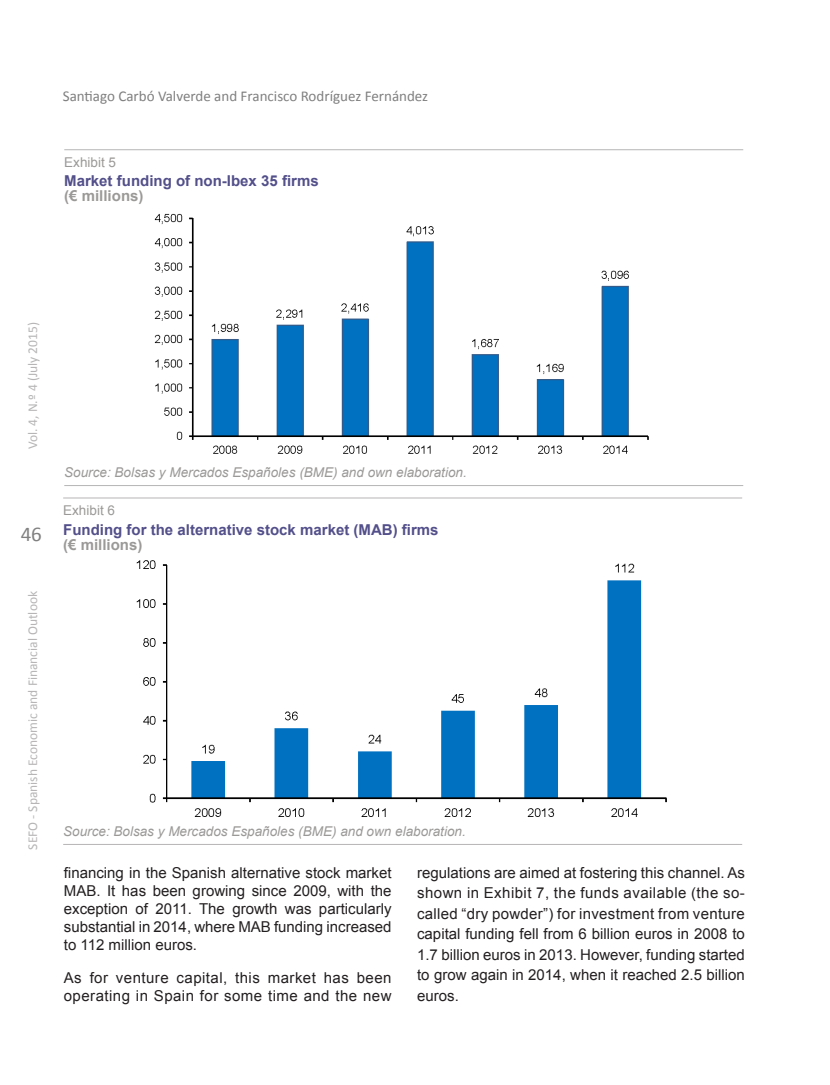
<style>
.page{position:relative;width:830px;height:1085px;background:#fff}
.page>*{position:absolute;margin:0;border:0;box-sizing:border-box;transform-origin:0 0}
.t1{font:21px "Calibri";color:#7f807f}
._07-Texto_general{font:15px/20.5px "Arial";color:#231f20;text-align:justify}
._10-Exhibit-Table__T{font:700 15px "Arial";color:#524f8a}
._07-Texto_general-2{font:15px/18px "Arial";letter-spacing:.03em;color:#231f20}
.t2{font:15px "Calibri";color:#7f807f}
._11-Exhibit-Table__S{font:700 15px "Arial";color:#9b9998}
._12-Exhibit-Table__s{font:italic 13.5px "Arial";color:#9b9998}
.t3{font:13.5px "Calibri";color:#b7b5b5}
._09-Exhibit-Table__p{font:13.5px "Arial";color:#9b9998}
</style>
<div class="page">
<img style="left:154px;top:213px;width:495px;height:241px">
<hr style="left:64px;top:149px;width:678px;height:1px;background:#b7b5b5">
<hr style="left:64px;top:485px;width:678px;height:1px;background:#b7b5b5">
<img style="left:136px;top:560px;width:531px;height:257px">
<hr style="left:63px;top:497px;width:678px;height:1px;background:#b7b5b5">
<hr style="left:63px;top:843px;width:678px;height:1px;background:#b7b5b5">
<p class="t2" style="left:63px;top:86px;width:367px">Santiago Carbó Valverde and Francisco Rodríguez Fernández</p>
<p class="_09-Exhibit-Table__p" style="left:64px;top:153px;width:53px">Exhibit 5</p>
<p class="_10-Exhibit-Table__T" style="left:64px;top:171px;width:256px">Market funding of non-Ibex 35 firms</p>
<p class="_11-Exhibit-Table__S" style="left:64px;top:186px;width:81px">(€ millions)</p>
<p class="t3" style="left:24px;top:449px;width:128px;rotate:-90deg">Vol. 4, N.º 4 (July 2015)</p>
<h1 class="t1" style="left:21px;top:520px;width:23px">46</h1>
<p class="t3" style="left:24px;top:849px;width:260px;rotate:-90deg">SEFO - Spanish Economic and Financial Outlook</p>
<p class="_12-Exhibit-Table__s" style="left:64px;top:463px;width:404px">Source: Bolsas y Mercados Españoles (BME) and own elaboration.</p>
<p class="_09-Exhibit-Table__p" style="left:63px;top:501px;width:53px">Exhibit 6</p>
<p class="_10-Exhibit-Table__T" style="left:63px;top:519px;width:377px">Funding for the alternative stock market (MAB) firms</p>
<p class="_11-Exhibit-Table__S" style="left:63px;top:534px;width:81px">(€ millions)</p>
<p class="_12-Exhibit-Table__s" style="left:63px;top:822px;width:404px">Source: Bolsas y Mercados Españoles (BME) and own elaboration.</p>
<p class="_07-Texto_general" style="left:64px;top:863px;width:329px;line-height:18px">financing in the Spanish alternative stock market MAB. It has been growing since 2009, with the exception of 2011. The growth was particularly substantial in 2014, where MAB funding increased to 112 million euros.</p>
<p class="_07-Texto_general-2" style="left:64px;top:968px;width:329px">As for venture capital, this market has been operating in Spain for some time and the new</p>
<p class="_07-Texto_general" style="left:417px;top:862px;width:329px">regulations are aimed at fostering this channel. As shown in Exhibit 7, the funds available (the so&shy;called “dry powder”) for investment from venture capital funding fell from 6 billion euros in 2008 to 1.7 billion euros in 2013. However, funding started to grow again in 2014, when it reached 2.5 billion euros.</p>
</div>
